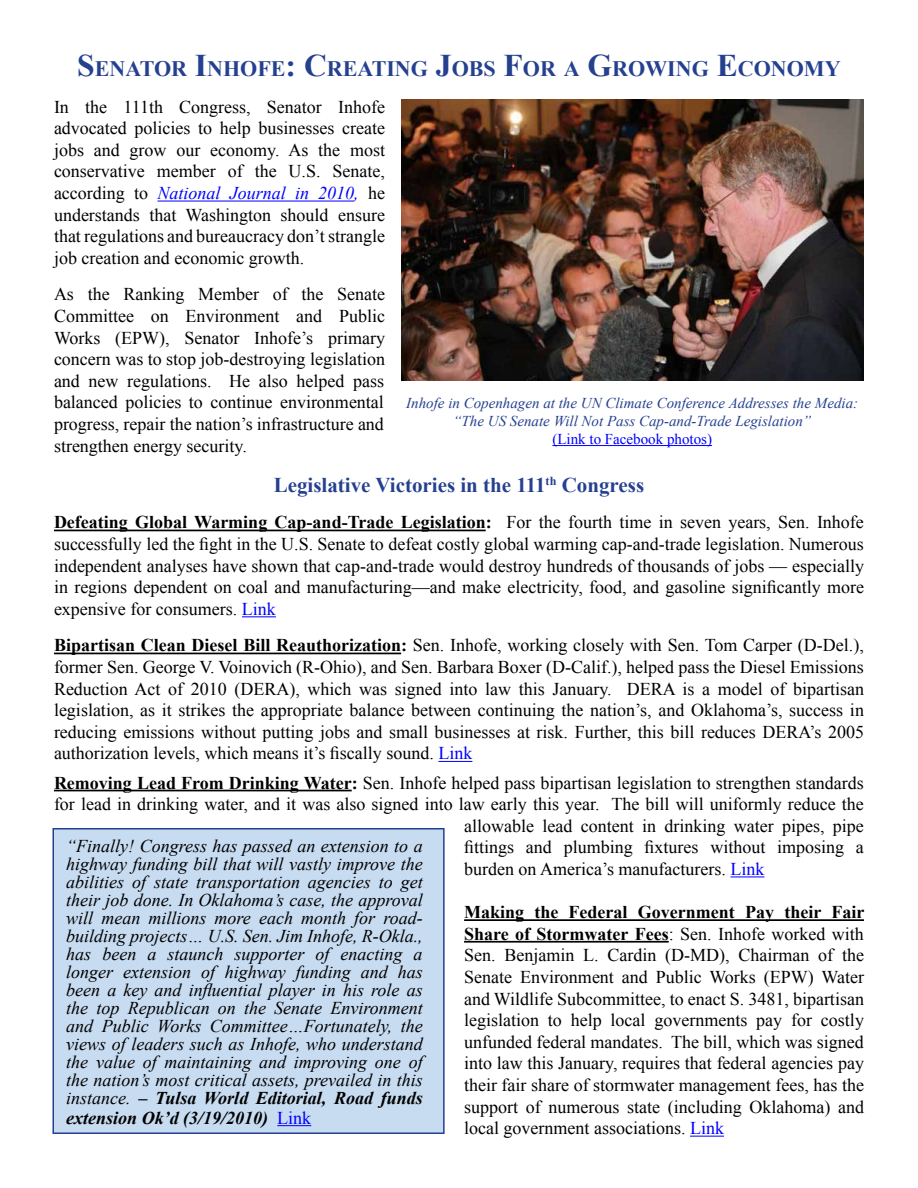
<style>
.page{position:relative;width:918px;height:1188px;background:#fff}
.page>*{position:absolute;margin:0;border:0;box-sizing:border-box;transform-origin:0 0}
.t1{font:700 22.05px "Times New Roman";color:#25408f}
.t2{font:700 21px "Times New Roman";color:#25408f}
.t3{font:18px/21.6px "Times New Roman";color:#000;text-align:justify}
.t4{font:italic 18px/18px "Times New Roman";color:#000;text-align:justify}
.t5{font:italic 700 18px "Times New Roman";color:#000}
.t6{font:italic 15px/18px "Times New Roman";color:#25408f;text-align:center}
.t7{font:15px "Times New Roman";color:#00f}
.s1{font-size:31.5px}
.s2{font-style:italic;color:#00f}
.s3{font-weight:700}
.s4{color:#00f}
.s5{font-weight:400;font-style:normal;color:#00f}
</style>
<div class="page">
<hr style="left:157px;top:201px;width:197px;height:1px;background:#00f">
<hr style="left:54px;top:530px;width:432px;height:1px;background:#000">
<hr style="left:242px;top:616px;width:34px;height:1px;background:#00f">
<hr style="left:54px;top:653px;width:347px;height:1px;background:#000">
<hr style="left:438px;top:761px;width:34px;height:1px;background:#00f">
<hr style="left:54px;top:790px;width:298px;height:1px;background:#000">
<hr style="left:731px;top:877px;width:34px;height:1px;background:#00f">
<hr style="left:464px;top:919px;width:400px;height:2px;background:#000">
<hr style="left:464px;top:941px;width:205px;height:2px;background:#000">
<hr style="left:690px;top:1136px;width:34px;height:1px;background:#00f">
<img style="left:402px;top:100px;width:462px;height:281px">
<hr style="left:552px;top:445px;width:160px;height:1px;background:#00f">
<div style="left:53px;top:829px;width:391px;height:304px;background:#c7dbf1"></div>
<div style="left:52px;top:828px;width:393px;height:306px;border:2px solid #25408f"></div>
<hr style="left:277px;top:1125px;width:34px;height:1px;background:#00f">
<p class="t1" style="left:77px;top:53px;width:765px"><span class="s1">S</span>ENATOR <span class="s1">I</span>NHOFE<span class="s1">: C</span>REATING <span class="s1">J</span>OBS <span class="s1">F</span>OR A <span class="s1">G</span>ROWING <span class="s1">E</span>CONOMY</p>
<p class="t3" style="left:54px;top:96px;width:333px">In the 111th Congress, Senator Inhofe advocated policies to help businesses create jobs and grow our economy. As the most conservative member of the U.S. Senate, according to <span class="s2">National Journal in 2010,</span> he understands that Washington should ensure that regulations and bureaucracy don’t strangle job creation and economic growth.</p>
<p class="t3" style="left:54px;top:283px;width:333px">As the Ranking Member of the Senate Committee on Environment and Public Works (EPW), Senator Inhofe’s primary concern was to stop job-destroying legislation and new regulations. He also helped pass balanced policies to continue environmental progress, repair the nation’s infrastructure and strengthen energy security.</p>
<p class="t2" style="left:274px;top:470px;width:372px">Legislative Victories in the 111<sup>th</sup> Congress</p>
<p class="t3" style="left:54px;top:511px;width:812px"><span class="s3">Defeating Global Warming Cap-and-Trade Legislation:</span> For the fourth time in seven years, Sen. Inhofe successfully led the fight in the U.S. Senate to defeat costly global warming cap-and-trade legislation. Numerous independent analyses have shown that cap-and-trade would destroy hundreds of thousands of jobs — especially in regions dependent on coal and manufacturing—and make electricity, food, and gasoline significantly more expensive for consumers. <span class="s4">Link</span></p>
<p class="t3" style="left:54px;top:634px;width:812px"><span class="s3">Bipartisan Clean Diesel Bill Reauthorization:</span> Sen. Inhofe, working closely with Sen. Tom Carper (D-Del.), former Sen. George V. Voinovich (R-Ohio), and Sen. Barbara Boxer (D-Calif.), helped pass the Diesel Emissions Reduction Act of 2010 (DERA), which was signed into law this January. DERA is a model of bipartisan legislation, as it strikes the appropriate balance between continuing the nation’s, and Oklahoma’s, success in reducing emissions without putting jobs and small businesses at risk. Further, this bill reduces DERA’s 2005 authorization levels, which means it’s fiscally sound. <span class="s4">Link</span></p>
<p class="t3" style="left:54px;top:771px;width:811px"><span class="s3">Removing Lead From Drinking Water:</span> Sen. Inhofe helped pass bipartisan legislation to strengthen standards</p>
<p class="t3" style="left:54px;top:793px;width:811px">for lead in drinking water, and it was also signed into law early this year. The bill will uniformly reduce the</p>
<p class="t3" style="left:464px;top:815px;width:401px">allowable lead content in drinking water pipes, pipe</p>
<p class="t3" style="left:464px;top:836px;width:401px">fittings and plumbing fixtures without imposing a</p>
<p class="t3" style="left:464px;top:858px;width:302px">burden on America’s manufacturers. <span class="s4">Link</span></p>
<p class="t3" style="left:464px;top:901px;width:402px"><span class="s3">Making the Federal Government Pay their Fair Share of Stormwater Fees</span>: Sen. Inhofe worked with Sen. Benjamin L. Cardin (D-MD), Chairman of the Senate Environment and Public Works (EPW) Water and Wildlife Subcommittee, to enact S. 3481, bipartisan legislation to help local governments pay for costly unfunded federal mandates. The bill, which was signed into law this January, requires that federal agencies pay their fair share of stormwater management fees, has the support of numerous state (including Oklahoma) and local government associations. <span class="s4">Link</span></p>
<p class="t6" style="left:406px;top:394px;width:453px">Inhofe in Copenhagen at the UN Climate Conference Addresses the Media: “The US Senate Will Not Pass Cap-and-Trade Legislation”</p>
<p class="t7" style="left:552px;top:429px;width:161px">(Link to Facebook photos)</p>
<p class="t4" style="left:66px;top:836px;width:358px">“Finally! Congress has passed an extension to a highway funding bill that will vastly improve the abilities of state transportation agencies to get their job done. In Oklahoma’s case, the approval will mean millions more each month for road&shy;building projects… U.S. Sen. Jim Inhofe, R-Okla., has been a staunch supporter of enacting a longer extension of highway funding and has been a key and influential player in his role as the top Republican on the Senate Environment and Public Works Committee…Fortunately, the views of leaders such as Inhofe, who understand the value of maintaining and improving one of the nation’s most critical assets, prevailed in this instance. <span class="s3">– Tulsa World Editorial, Road funds</span></p>
<p class="t5" style="left:66px;top:1105px;width:246px">extension Ok’d (3/19/2010) <span class="s5">Link</span></p>
</div>
